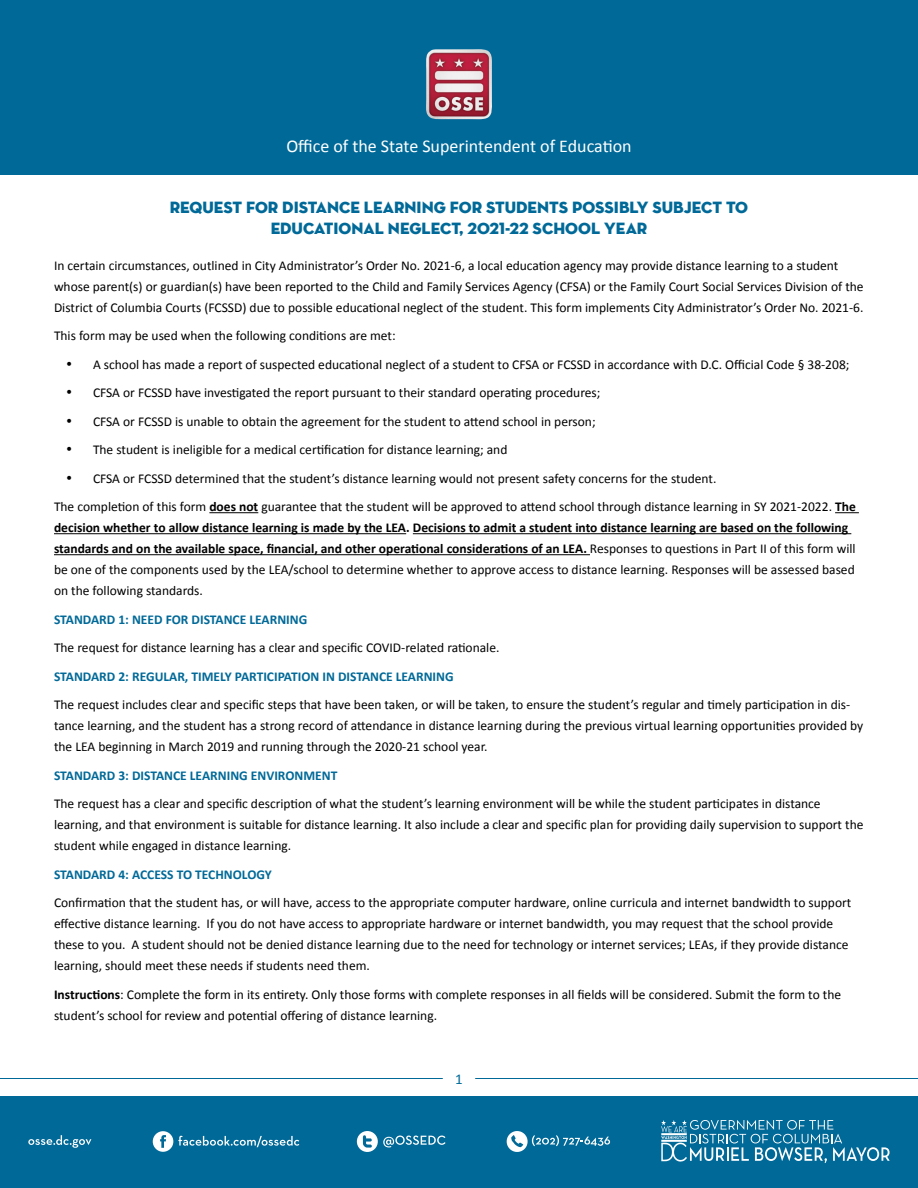
<style>
.page{position:relative;width:918px;height:1188px;background:#fff}
.page>*{position:absolute;margin:0;border:0;box-sizing:border-box;transform-origin:0 0}
.t1{font:18px "Calibri";color:#fff}
.t2{font:16.5px/21px "Neutra Disp Titling";color:#006998;text-align:center}
.t3{font:15px "Calibri";color:#006998}
.t4{font:13.5px/21px "Calibri";color:#000}
.t5{font:700 13.5px/21px "Calibri";color:#000}
.t6{font:700 13.5px "Calibri";color:#006998}
.s1{font-weight:700}
.s2{font-weight:400}
</style>
<div class="page">
<div style="left:0;top:1096px;width:918px;height:92px;background:#006998"></div>
<svg style="left:153px;top:1131px;width:146px;height:21px"></svg>
<svg style="left:357px;top:1131px;width:89px;height:21px"></svg>
<svg style="left:28px;top:1135px;width:63px;height:13px"></svg>
<svg style="left:507px;top:1131px;width:103px;height:21px"></svg>
<svg style="left:661px;top:1120px;width:229px;height:43px"></svg>
<hr style="left:0;top:1078px;width:443px;height:1px;background:#006998">
<hr style="left:475px;top:1078px;width:443px;height:1px;background:#006998">
<div style="left:0;top:0;width:918px;height:175px;background:#006998"></div>
<img style="left:426px;top:49px;width:66px;height:71px">
<hr style="left:209px;top:512px;width:49px;height:1px;background:#000">
<svg style="left:835px;top:512px;width:24px;height:1px"></svg>
<hr style="left:54px;top:533px;width:352px;height:1px;background:#000">
<hr style="left:413px;top:533px;width:438px;height:1px;background:#000">
<hr style="left:54px;top:554px;width:536px;height:1px;background:#000">
<h1 class="t1" style="left:286px;top:135px;width:347px">Office of the State Superintendent of Education</h1>
<p class="t2" style="left:170px;top:197px;width:580px">REQUEST FOR DISTANCE LEARNING FOR STUDENTS POSSIBLY SUBJECT TO<br>EDUCATIONAL NEGLECT, 2021-22 SCHOOL YEAR</p>
<p class="t4" style="left:54px;top:255px;width:811px">In certain circumstances, outlined in City Administrator’s Order No. 2021-6, a local education agency may provide distance learning to a student whose parent(s) or guardian(s) have been reported to the Child and Family Services Agency (CFSA) or the Family Court Social Services Division of the<br>District of Columbia Courts (FCSSD) due to possible educational neglect of the student. This form implements City Administrator’s Order No. 2021-6.</p>
<p class="t4" style="left:54px;top:325px;width:343px">This form may be used when the following conditions are met:</p>
<p class="t4" style="left:66px;top:354px;width:785px">• A school has made a report of suspected educational neglect of a student to CFSA or FCSSD in accordance with D.C. Official Code § 38-208;</p>
<p class="t4" style="left:66px;top:382px;width:536px">• CFSA or FCSSD have investigated the report pursuant to their standard operating procedures;</p>
<p class="t4" style="left:66px;top:411px;width:531px">• CFSA or FCSSD is unable to obtain the agreement for the student to attend school in person;</p>
<p class="t4" style="left:66px;top:439px;width:443px">• The student is ineligible for a medical certification for distance learning; and</p>
<p class="t4" style="left:54px;top:464px;width:803px;line-height:28.5px;text-indent:12px">• CFSA or FCSSD determined that the student’s distance learning would not present safety concerns for the student.<br>The completion of this form <span class="s1">does not</span> guarantee that the student will be approved to attend school through distance learning in SY 2021-2022. <span class="s1">The</span></p>
<p class="t5" style="left:54px;top:517px;width:803px">decision whether to allow distance learning is made by the LEA. Decisions to admit a student into distance learning are based on the following standards and on the available space, financial, and other operational considerations of an LEA. <span class="s2">Responses to questions in Part II of this form will be one of the components used by the LEA/school to determine whether to approve access to distance learning. Responses will be assessed based on the following standards.</span></p>
<p class="t6" style="left:54px;top:610px;width:255px">STANDARD 1: NEED FOR DISTANCE LEARNING</p>
<p class="t4" style="left:54px;top:637px;width:447px">The request for distance learning has a clear and specific COVID-related rationale.</p>
<p class="t6" style="left:54px;top:667px;width:401px">STANDARD 2: REGULAR, TIMELY PARTICIPATION IN DISTANCE LEARNING</p>
<p class="t4" style="left:54px;top:694px;width:811px">The request includes clear and specific steps that have been taken, or will be taken, to ensure the student’s regular and timely participation in dis&shy;tance learning, and the student has a strong record of attendance in distance learning during the previous virtual learning opportunities provided by the LEA beginning in March 2019 and running through the 2020-21 school year.</p>
<p class="t6" style="left:54px;top:766px;width:285px">STANDARD 3: DISTANCE LEARNING ENVIRONMENT</p>
<p class="t4" style="left:54px;top:793px;width:811px">The request has a clear and specific description of what the student’s learning environment will be while the student participates in distance learning, and that environment is suitable for distance learning. It also include a clear and specific plan for providing daily supervision to support the student while engaged in distance learning.</p>
<p class="t6" style="left:54px;top:865px;width:219px">STANDARD 4: ACCESS TO TECHNOLOGY</p>
<p class="t4" style="left:54px;top:892px;width:799px">Confirmation that the student has, or will have, access to the appropriate computer hardware, online curricula and internet bandwidth to support effective distance learning. If you do not have access to appropriate hardware or internet bandwidth, you may request that the school provide these to you. A student should not be denied distance learning due to the need for technology or internet services; LEAs, if they provide distance learning, should meet these needs if students need them.</p>
<p class="t4" style="left:54px;top:984px;width:789px"><span class="s1">Instructions</span>: Complete the form in its entirety. Only those forms with complete responses in all fields will be considered. Submit the form to the student’s school for review and potential offering of distance learning.</p>
<p class="t3" style="left:455px;top:1069px;width:9px">1</p>
</div>
